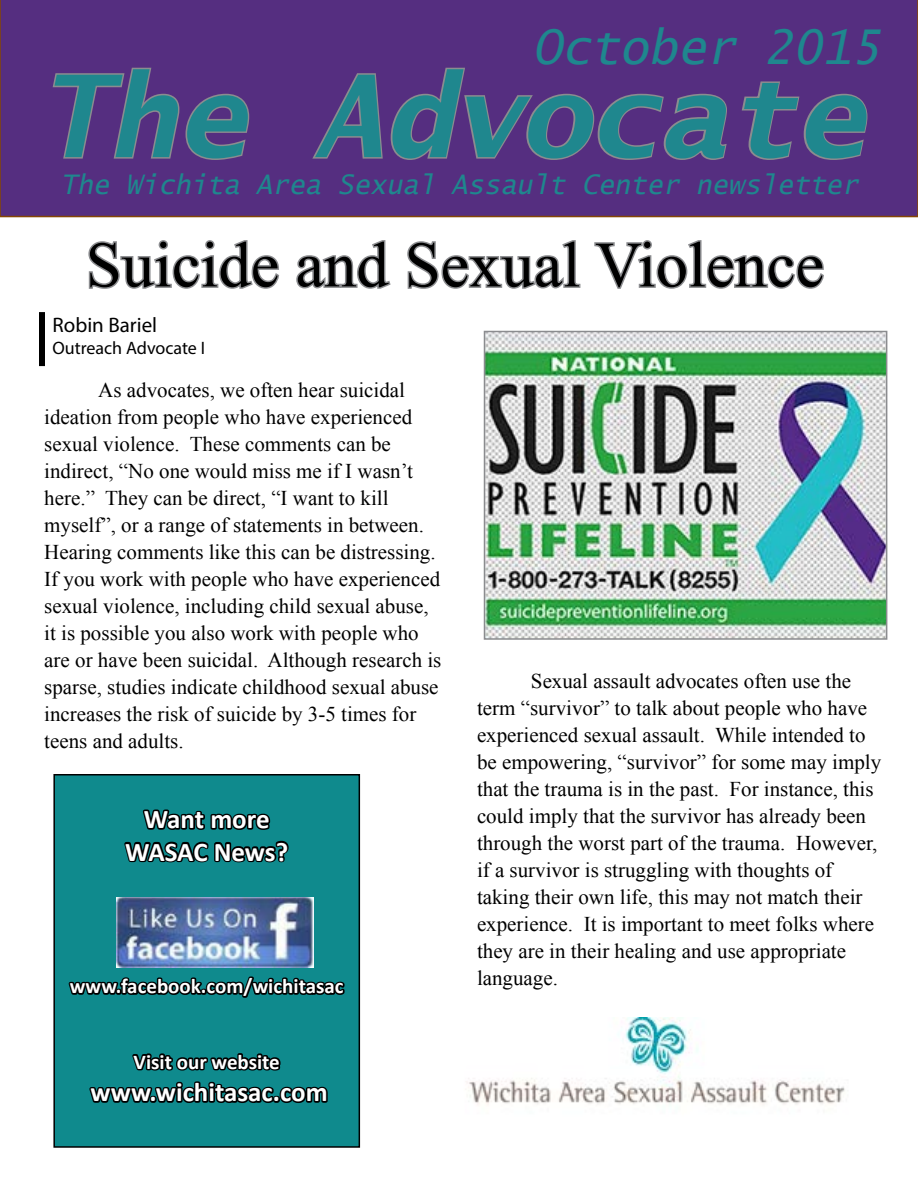
<style>
.page{position:relative;width:918px;height:1188px;background:#fff}
.page>*{position:absolute;margin:0;border:0;box-sizing:border-box;transform-origin:0 0}
.t1{font:italic 700 114px "Lucida Sans Typewriter";color:#1f878e}
.t2{font:64.5px "Times New Roman";color:#000}
.t3{font:italic 48px "Lucida Sans Typewriter";color:#1f878e}
.t4{font:italic 27px "Lucida Sans Typewriter";color:#1f878e}
.t5{font:700 27px/32.4px "Calibri";color:#fff;text-align:center}
.t6{font:21px/27px "Times New Roman";color:#000}
.t7{font:700 21px "Calibri";color:#fff}
.t8{font:21px "Myriad Pro";color:#000}
.t9{font:18px "Myriad Pro";color:#000}
</style>
<div class="page">
<div style="left:39px;top:312px;width:6px;height:54px;background:#000"></div>
<svg style="left:88px;top:240px;width:192px;height:49px"></svg>
<svg style="left:296px;top:240px;width:95px;height:49px"></svg>
<svg style="left:407px;top:240px;width:174px;height:49px"></svg>
<svg style="left:594px;top:240px;width:230px;height:49px"></svg>
<img style="left:487px;top:334px;width:397px;height:303px">
<div style="left:484px;top:331px;width:403px;height:309px;border:2px solid #8b8c8f"></div>
<div style="left:0;top:0;width:918px;height:217px;background:#552e80"></div>
<svg style="left:51px;top:66px;width:200px;height:95px;background:#5d3d82"></svg>
<svg style="left:310px;top:66px;width:419px;height:96px;background:#5d3c82"></svg>
<svg style="left:740px;top:80px;width:129px;height:82px;background:#5e3f82"></svg>
<div style="left:54px;top:775px;width:305px;height:372px;background:#0f8a8d"></div>
<svg style="left:68px;top:809px;width:277px;height:189px"></svg>
<svg style="left:89px;top:1053px;width:239px;height:50px"></svg>
<div style="left:53px;top:774px;width:307px;height:374px;border:2px solid #000"></div>
<img style="left:467px;top:1018px;width:378px;height:87px">
<h3 class="t3" style="left:532px;top:19px;width:349px">October 2015</h3>
<h1 class="t1" style="left:39px;top:51px;width:826px">The Advocate</h1>
<p class="t4" style="left:60px;top:169px;width:799px">The Wichita Area Sexual Assault Center newsletter</p>
<h2 class="t2" style="left:86px;top:219px;width:740px">Suicide and Sexual Violence</h2>
<p class="t8" style="left:52px;top:312px;width:106px">Robin Bariel</p>
<p class="t9" style="left:52px;top:337px;width:154px">Outreach Advocate I</p>
<p class="t6" style="left:44px;top:376px;width:399px;text-indent:54px">As advocates, we often hear suicidal ideation from people who have experienced sexual violence. These comments can be indirect, “No one would miss me if I wasn’t here.” They can be direct, “I want to kill myself”, or a range of statements in between.<br>Hearing comments like this can be distressing.<br>If you work with people who have experienced sexual violence, including child sexual abuse, it is possible you also work with people who are or have been suicidal. Although research is sparse, studies indicate childhood sexual abuse increases the risk of suicide by 3-5 times for teens and adults.</p>
<p class="t5" style="left:125px;top:802px;width:164px">Want more<br>WASAC News?</p>
<p class="t7" style="left:70px;top:971px;width:275px">www.facebook.com/wichitasac</p>
<p class="t7" style="left:134px;top:1047px;width:148px">Visit our website</p>
<p class="t5" style="left:90px;top:1075px;width:239px">www.wichitasac.com</p>
<p class="t6" style="left:477px;top:667px;width:406px;text-indent:54px">Sexual assault advocates often use the term “survivor” to talk about people who have experienced sexual assault. While intended to be empowering, “survivor” for some may imply that the trauma is in the past. For instance, this could imply that the survivor has already been through the worst part of the trauma. However, if a survivor is struggling with thoughts of taking their own life, this may not match their experience. It is important to meet folks where they are in their healing and use appropriate language.</p>
</div>
